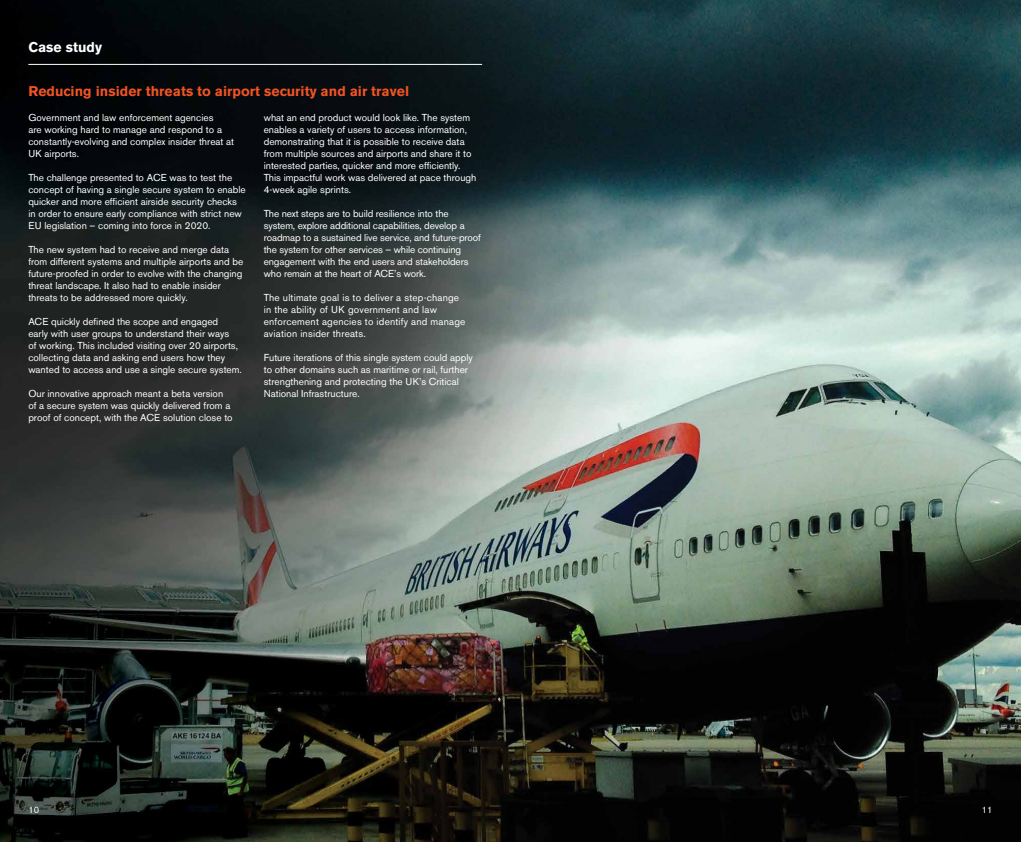
<style>
.page{position:relative;width:1021px;height:842px;background:#fff}
.page>*{position:absolute;margin:0;border:0;box-sizing:border-box;transform-origin:0 0}
.t1{font:700 14px "Akzidenz Grotesk BE";letter-spacing:.005em;color:#f05323}
.t2{font:700 14px "Akzidenz Grotesk BE";letter-spacing:.005em;color:#fff}
.t3{font:10px/12px "Akzidenz Grotesk BE";color:#fff}
.t4{font:10px/12px "Akzidenz Grotesk BE";letter-spacing:.02em;color:#fff}
.t5{font:9.3px "Akzidenz Grotesk BE";color:#fff}
</style>
<div class="page">
<img style="left:0;top:0;width:1020px;height:842px">
<hr style="left:28px;top:64px;width:454px;height:1px;background:#fff">
<h1 class="t2" style="left:28px;top:39px;width:75px">Case study</h1>
<h1 class="t1" style="left:28px;top:83px;width:382px">Reducing insider threats to airport security and air travel</h1>
<p class="t3" style="left:28px;top:111px;width:207px">Government and law enforcement agencies<br>are working hard to manage and respond to a constantly-evolving and complex insider threat at UK airports.</p>
<p class="t3" style="left:28px;top:171px;width:219px">The challenge presented to ACE was to test the concept of having a single secure system to enable quicker and more efficient airside security checks in order to ensure early compliance with strict new EU legislation – coming into force in 2020.</p>
<p class="t3" style="left:28px;top:243px;width:216px">The new system had to receive and merge data from different systems and multiple airports and be future-proofed in order to evolve with the changing threat landscape. It also had to enable insider threats to be addressed more quickly.</p>
<p class="t3" style="left:28px;top:315px;width:215px">ACE quickly defined the scope and engaged<br>early with user groups to understand their ways<br>of working. This included visiting over 20 airports, collecting data and asking end users how they wanted to access and use a single secure system.</p>
<p class="t3" style="left:28px;top:387px;width:206px">Our innovative approach meant a beta version of a secure system was quickly delivered from a proof of concept, with the ACE solution close to</p>
<p class="t3" style="left:264px;top:111px;width:214px">what an end product would look like. The system enables a variety of users to access information, demonstrating that it is possible to receive data from multiple sources and airports and share it to interested parties, quicker and more efficiently.<br>This impactful work was delivered at pace through 4-week agile sprints.</p>
<p class="t3" style="left:264px;top:207px;width:219px">The next steps are to build resilience into the system, explore additional capabilities, develop a roadmap to a sustained live service, and future-proof the system for other services – while continuing engagement with the end users and stakeholders who remain at the heart of ACE’s work.</p>
<p class="t4" style="left:264px;top:291px;width:203px">The ultimate goal is to deliver a step-change in the ability of UK government and law enforcement agencies to identify and manage aviation insider threats.</p>
<p class="t3" style="left:264px;top:351px;width:210px">Future iterations of this single system could apply to other domains such as maritime or rail, further strengthening and protecting the UK’s Critical National Infrastructure.</p>
<p class="t5" style="left:28px;top:804px;width:12px">10</p>
<p class="t5" style="left:981px;top:804px;width:12px">11</p>
</div>
